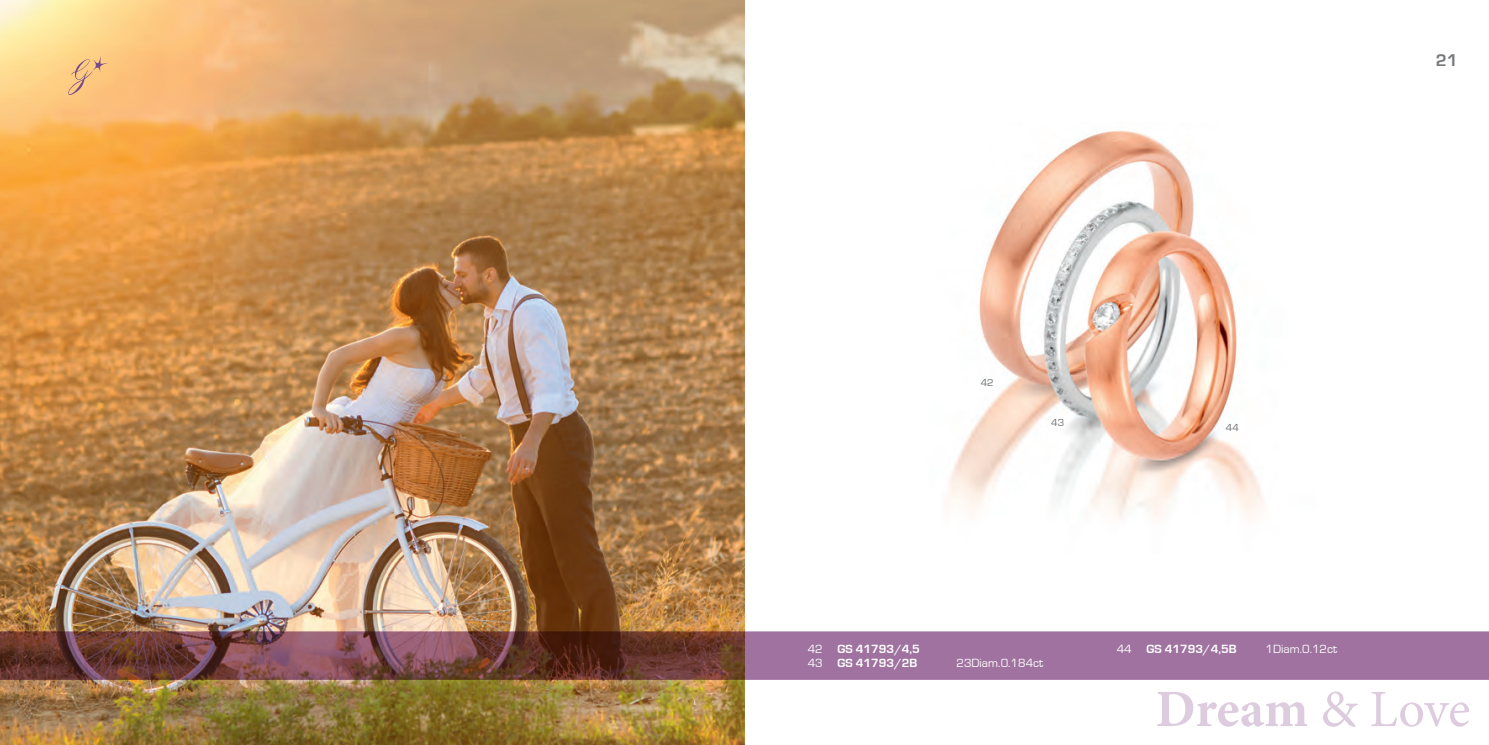
<style>
.page{position:relative;width:1489px;height:745px;background:#fff}
.page>*{position:absolute;margin:0;border:0;box-sizing:border-box;transform-origin:0 0}
.t1{font:700 52.5px "Minion Pro";color:#dcccdd}
.t2{font:700 17.5px "Eurostile";color:#76787a}
.t3{font:700 12.25px/14.7px "Eurostile";color:#fff}
.t4{font:12.25px "Eurostile";color:#fff}
.t5{font:10.5px "Eurostile";color:#6c6d70}
.s1{font-weight:400}
</style>
<div class="page">
<img style="left:947px;top:130px;width:317px;height:389px">
<img style="left:0;top:0;width:744px;height:744px">
<svg style="left:68px;top:56px;width:40px;height:39px;background:#efbd81"></svg>
<svg style="left:0;top:629px;width:1488px;height:52px;background:#8c5f72"></svg>
<h2 class="t2" style="left:1435px;top:50px;width:23px">21</h2>
<p class="t5" style="left:980px;top:377px;width:14px">42</p>
<p class="t5" style="left:1051px;top:416px;width:14px">43</p>
<p class="t5" style="left:1225px;top:421px;width:14px">44</p>
<p class="t3" style="left:807px;top:641px;width:114px"><span class="s1">42</span> GS 41793/4,5<br><span class="s1">43</span> GS 41793/2B</p>
<p class="t4" style="left:956px;top:656px;width:88px">23Diam.0.184ct</p>
<p class="t3" style="left:1116px;top:641px;width:121px"><span class="s1">44</span> GS 41793/4,5B</p>
<p class="t4" style="left:1265px;top:641px;width:73px">1Diam.0.12ct</p>
<h1 class="t1" style="left:1155px;top:671px;width:316px">Dream <span class="s1">&amp; Love</span></h1>
</div>
